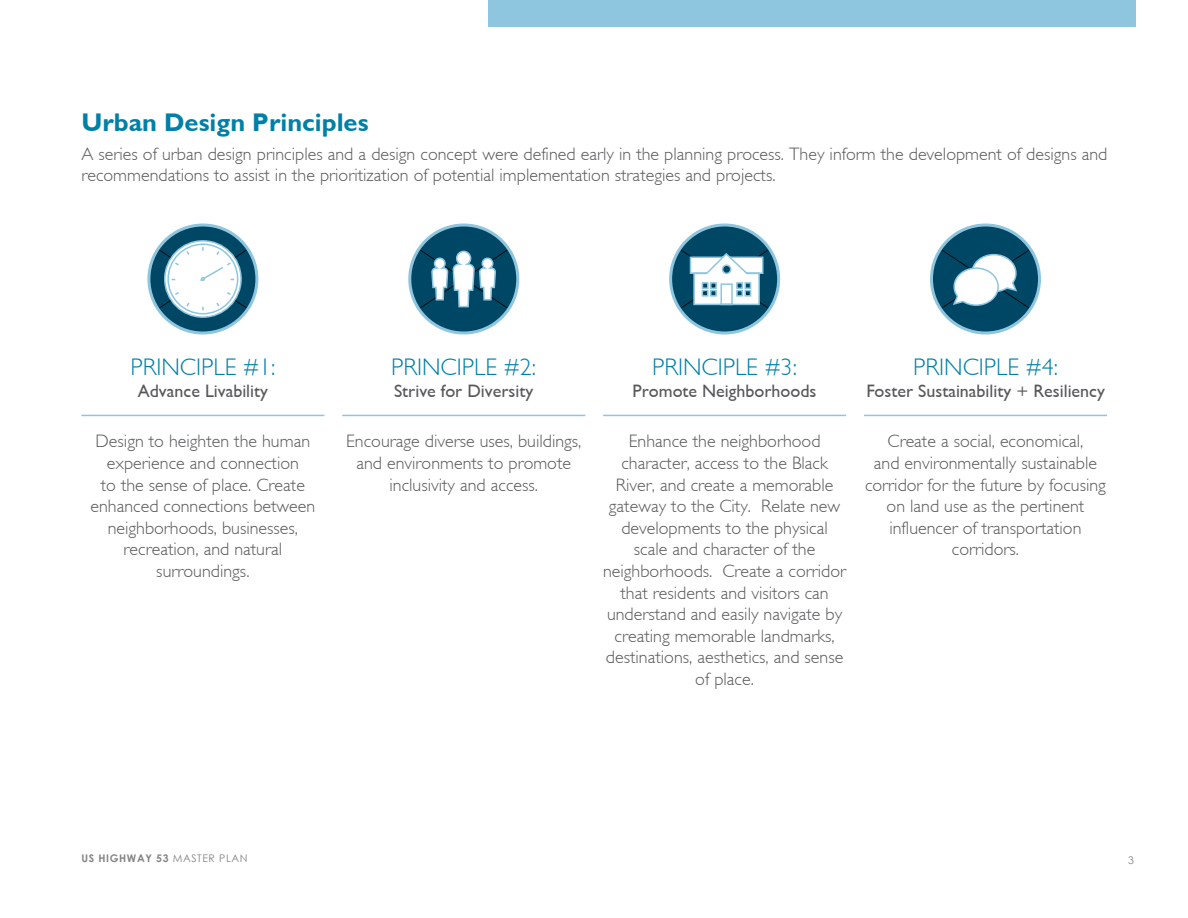
<style>
.page{position:relative;width:1188px;height:918px;background:#fff}
.page>*{position:absolute;margin:0;border:0;box-sizing:border-box;transform-origin:0 0}
.Subheader{font:700 25.5px "Gentle Sans";color:#0080a7}
.Body{font:300 24px "Gentle Sans";color:#0080a7}
.Body-2{font:300 18px/21.6px "Gentle Sans";color:#57585a;text-align:center}
.Body_Copy{font:300 18px/21.6px "Gentle Sans";color:#57585a;text-align:center}
.subsubheader{font:18px "Gentle Sans";color:#57585a}
.t1{font:700 10.5px "Century Gothic";letter-spacing:.06em;color:#838386}
.t2{font:10.5px "Century Gothic";color:#838386}
.s1{font-weight:400}
</style>
<div class="page">
<div style="left:488px;top:0;width:648px;height:26px;background:#8ec5df"></div>
<hr style="left:81px;top:415px;width:243px;height:1px;background:#8ec5df">
<hr style="left:342px;top:415px;width:243px;height:1px;background:#8ec5df">
<hr style="left:603px;top:415px;width:243px;height:1px;background:#8ec5df">
<hr style="left:864px;top:415px;width:243px;height:1px;background:#8ec5df">
<svg style="left:410px;top:225px;width:108px;height:108px"></svg>
<svg style="left:671px;top:225px;width:108px;height:108px"></svg>
<svg style="left:932px;top:225px;width:108px;height:108px"></svg>
<svg style="left:149px;top:225px;width:108px;height:108px"></svg>
<p class="Subheader" style="left:81px;top:108px;width:289px">Urban Design Principles</p>
<p class="Body-2" style="left:81px;top:143px;width:1028px;text-align:left">A series of urban design principles and a design concept were defined early in the planning process. They inform the development of designs and recommendations to assist in the prioritization of potential implementation strategies and projects.</p>
<p class="Body" style="left:130px;top:353px;width:146px">PRINCIPLE #1:</p>
<p class="subsubheader" style="left:138px;top:380px;width:132px">Advance Livability</p>
<p class="Body" style="left:391px;top:353px;width:146px">PRINCIPLE #2:</p>
<p class="subsubheader" style="left:394px;top:380px;width:141px">Strive for Diversity</p>
<p class="Body" style="left:652px;top:353px;width:146px">PRINCIPLE #3:</p>
<p class="subsubheader" style="left:633px;top:380px;width:186px">Promote Neighborhoods</p>
<p class="Body" style="left:913px;top:353px;width:146px">PRINCIPLE #4:</p>
<p class="subsubheader" style="left:866px;top:380px;width:240px">Foster Sustainability + Resiliency</p>
<p class="Body-2" style="left:90px;top:430px;width:226px">Design to heighten the human experience and connection<br>to the sense of place. Create enhanced connections between neighborhoods, businesses, recreation, and natural surroundings.</p>
<p class="Body-2" style="left:346px;top:430px;width:237px">Encourage diverse uses, buildings, and environments to promote inclusivity and access.</p>
<p class="Body-2" style="left:603px;top:430px;width:244px">Enhance the neighborhood character, access to the Black<br>River, and create a memorable gateway to the City. Relate new developments to the physical scale and character of the neighborhoods. Create a corridor that residents and visitors can understand and easily navigate by creating memorable landmarks, destinations, aesthetics, and sense of place.</p>
<p class="Body_Copy" style="left:865px;top:430px;width:242px">Create a social, economical,<br>and environmentally sustainable corridor for the future by focusing on land use as the pertinent influencer of transportation corridors.</p>
<p class="t1" style="left:81px;top:850px;width:168px">US HIGHWAY 53 <span class="s1">MASTER PLAN</span></p>
<p class="t2" style="left:1128px;top:853px;width:7px">3</p>
</div>
